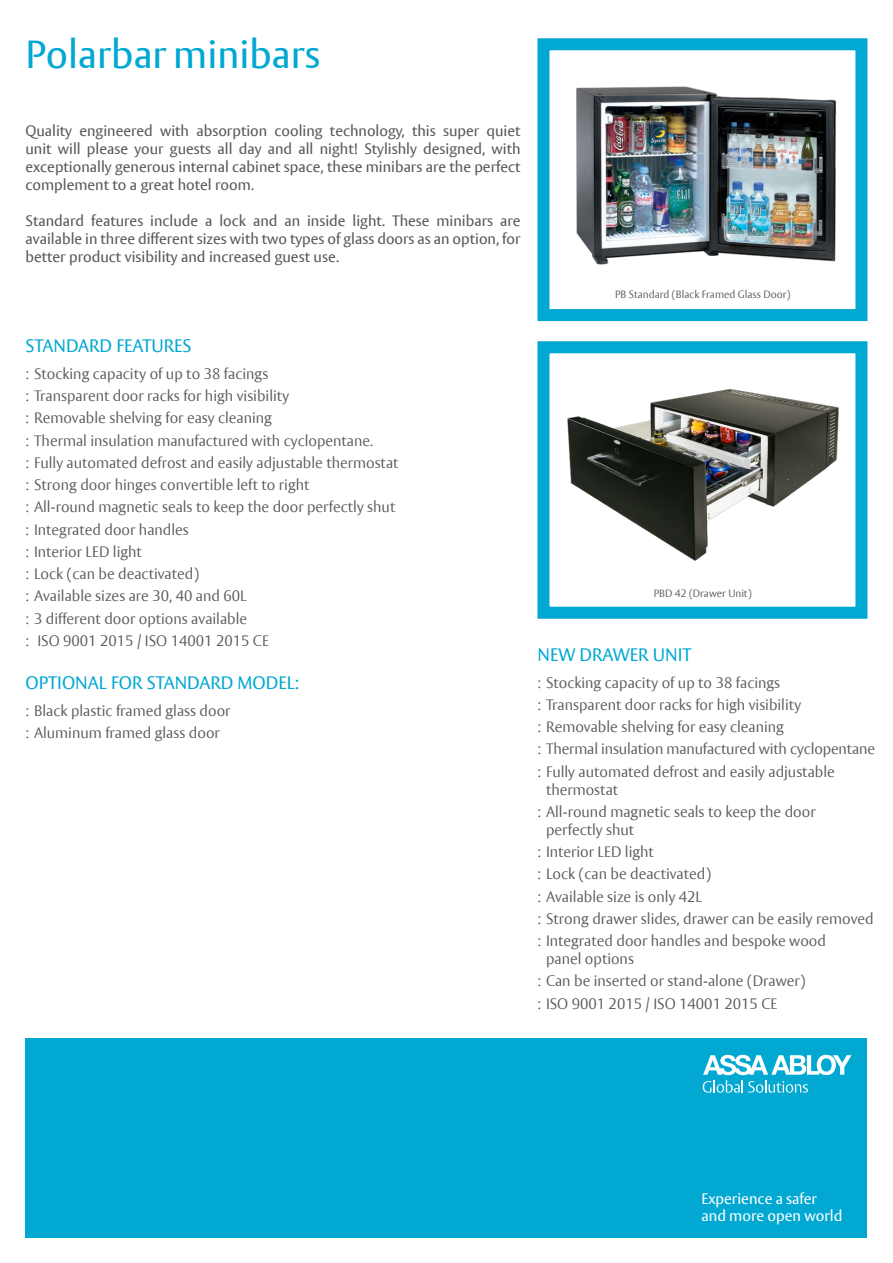
<style>
.page{position:relative;width:893px;height:1263px;background:#fff}
.page>*{position:absolute;margin:0;border:0;box-sizing:border-box;transform-origin:0 0}
.Rubrik_pos{font:39px "ASSA Vesta";color:#00a8d2}
.DS_Heading_2{font:18px "ASSA Vesta";color:#00a8d2}
.t1{font:15.15px/16.8px "ASSA Vesta";color:#fff}
.t2{font:300 15px/18px "ASSA Vesta";color:#58595b}
.DS_Ingress{font:15px/18px "ASSA Vesta";color:#58595b;text-align:justify}
._2010_DS_Picture_tex{font:300 10.5px "ASSA Vesta";color:#58595b}
</style>
<div class="page">
<div style="left:26px;top:1038px;width:841px;height:199px;background:#00a8d2"></div>
<svg style="left:703px;top:1055px;width:148px;height:38px"></svg>
<div style="left:537px;top:38px;width:330px;height:283px;border:12px solid #00a8d2"></div>
<div style="left:537px;top:341px;width:330px;height:278px;border:12px solid #00a8d2"></div>
<img style="left:576px;top:86px;width:261px;height:179px">
<img style="left:567px;top:389px;width:272px;height:172px">
<p class="Rubrik_pos" style="left:26px;top:31px;width:296px">Polarbar minibars</p>
<p class="DS_Ingress" style="left:26px;top:122px;width:496px">Quality engineered with absorption cooling technology, this super quiet unit will please your guests all day and all night! Stylishly designed, with exceptionally generous internal cabinet space, these minibars are the perfect complement to a great hotel room.</p>
<p class="DS_Ingress" style="left:26px;top:212px;width:496px">Standard features include a lock and an inside light. These minibars are available in three different sizes with two types of glass doors as an option, for better product visibility and increased guest use.</p>
<p class="DS_Heading_2" style="left:26px;top:335px;width:168px">STANDARD FEATURES</p>
<p class="t2" style="left:26px;top:365px;width:244px">: Stocking capacity of up to 38 facings</p>
<p class="t2" style="left:26px;top:388px;width:265px">: Transparent door racks for high visibility</p>
<p class="t2" style="left:26px;top:410px;width:248px">: Removable shelving for easy cleaning</p>
<p class="t2" style="left:26px;top:432px;width:349px">: Thermal insulation manufactured with cyclopentane.</p>
<p class="t2" style="left:26px;top:454px;width:375px">: Fully automated defrost and easily adjustable thermostat</p>
<p class="t2" style="left:26px;top:477px;width:286px">: Strong door hinges convertible left to right</p>
<p class="t2" style="left:26px;top:499px;width:371px">: All-round magnetic seals to keep the door perfectly shut</p>
<p class="t2" style="left:26px;top:521px;width:165px">: Integrated door handles</p>
<p class="t2" style="left:26px;top:543px;width:118px">: Interior LED light</p>
<p class="t2" style="left:26px;top:566px;width:175px">: Lock (can be deactivated)</p>
<p class="t2" style="left:26px;top:588px;width:223px">: Available sizes are 30, 40 and 60L</p>
<p class="t2" style="left:26px;top:610px;width:223px">: 3 different door options available</p>
<p class="t2" style="left:26px;top:632px;width:245px">: ISO 9001 2015 / ISO 14001 2015 CE</p>
<p class="DS_Heading_2" style="left:26px;top:672px;width:275px">OPTIONAL FOR STANDARD MODEL:</p>
<p class="t2" style="left:26px;top:702px;width:207px">: Black plastic framed glass door</p>
<p class="t2" style="left:26px;top:724px;width:196px">: Aluminum framed glass door</p>
<p class="_2010_DS_Picture_tex" style="left:615px;top:288px;width:177px">PB Standard (Black Framed Glass Door)</p>
<p class="_2010_DS_Picture_tex" style="left:654px;top:587px;width:99px">PBD 42 (Drawer Unit)</p>
<p class="DS_Heading_2" style="left:537px;top:644px;width:156px">NEW DRAWER UNIT</p>
<p class="t2" style="left:537px;top:674px;width:244px">: Stocking capacity of up to 38 facings</p>
<p class="t2" style="left:537px;top:696px;width:265px">: Transparent door racks for high visibility</p>
<p class="t2" style="left:537px;top:719px;width:248px">: Removable shelving for easy cleaning</p>
<p class="t2" style="left:537px;top:741px;width:339px">: Thermal insulation manufactured with cyclopentane</p>
<p class="t2" style="left:546px;top:763px;width:290px;text-indent:-9px">: Fully automated defrost and easily adjustable thermostat</p>
<p class="t2" style="left:546px;top:803px;width:271px;text-indent:-9px">: All-round magnetic seals to keep the door perfectly shut</p>
<p class="t2" style="left:537px;top:844px;width:118px">: Interior LED light</p>
<p class="t2" style="left:537px;top:866px;width:175px">: Lock (can be deactivated)</p>
<p class="t2" style="left:537px;top:888px;width:166px">: Available size is only 42L</p>
<p class="t2" style="left:537px;top:910px;width:338px">: Strong drawer slides, drawer can be easily removed</p>
<p class="t2" style="left:546px;top:933px;width:282px;text-indent:-9px">: Integrated door handles and bespoke wood panel options</p>
<p class="t2" style="left:537px;top:973px;width:270px">: Can be inserted or stand-alone (Drawer)</p>
<p class="t2" style="left:537px;top:995px;width:241px">: ISO 9001 2015 / ISO 14001 2015 CE</p>
<p class="t1" style="left:701px;top:1191px;width:142px">Experience a safer and more open world</p>
</div>
